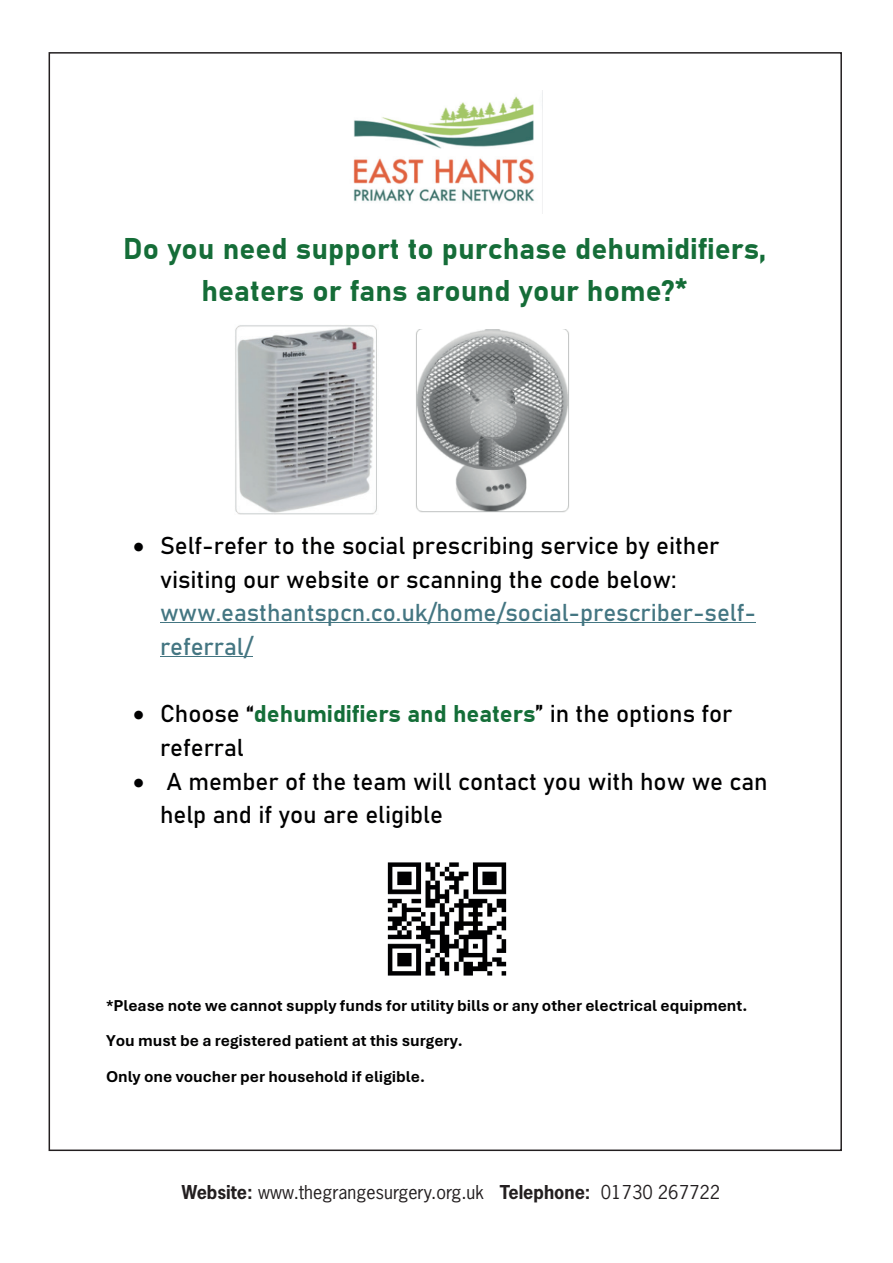
<style>
.page{position:relative;width:893px;height:1263px;background:#fff}
.page>*{position:absolute;margin:0;border:0;box-sizing:border-box;transform-origin:0 0}
.t1{font:29.85px/41.7px "Bahnschrift 2 bc 0000";color:#156d38;text-align:center}
.t2{font:24.15px/33.5px "Bahnschrift";color:#000001}
.t3{font:24.15px/33.5px "Bahnschrift";color:#447682}
.t4{font:18px "News Gothic Std";color:#231f20}
.t5{font:700 16.5px/35.4px "Aptos";color:#000001}
.s1{font-family:"Bahnschrift 2 bc 0000";color:#146e38}
.s2{font-weight:700}
</style>
<div class="page">
<hr style="left:160px;top:622px;width:596px;height:1px;background:#447682">
<hr style="left:160px;top:656px;width:93px;height:1px;background:#447682">
<img style="left:353px;top:96px;width:181px;height:106px">
<img style="left:235px;top:325px;width:142px;height:190px">
<img style="left:416px;top:329px;width:153px;height:184px">
<img style="left:387px;top:862px;width:120px;height:114px">
<p class="t1" style="left:123px;top:225px;width:644px">Do you need support to purchase dehumidifiers, heaters or fans around your home?*</p>
<p class="t2" style="left:160px;top:528px;width:561px;text-indent:-27px">• Self-refer to the social prescribing service by either visiting our website or scanning the code below:</p>
<p class="t3" style="left:160px;top:595px;width:597px">www.easthantspcn.co.uk/home/social-prescriber-self&shy;referral/</p>
<p class="t2" style="left:160px;top:695px;width:574px;text-indent:-27px">• Choose “<span class="s1">dehumidifiers and heaters</span>” in the options for referral</p>
<p class="t2" style="left:160px;top:763px;width:609px;text-indent:-27px">• A member of the team will contact you with how we can help and if you are eligible</p>
<p class="t5" style="left:106px;top:987px;width:643px">*Please note we cannot supply funds for utility bills or any other electrical equipment.<br>You must be a registered patient at this surgery.<br>Only one voucher per household if eligible.</p>
<p class="t4" style="left:182px;top:1181px;width:540px"><span class="s2">Website:</span> www.thegrangesurgery.org.uk <span class="s2">Telephone:</span> 01730 267722</p>
</div>
